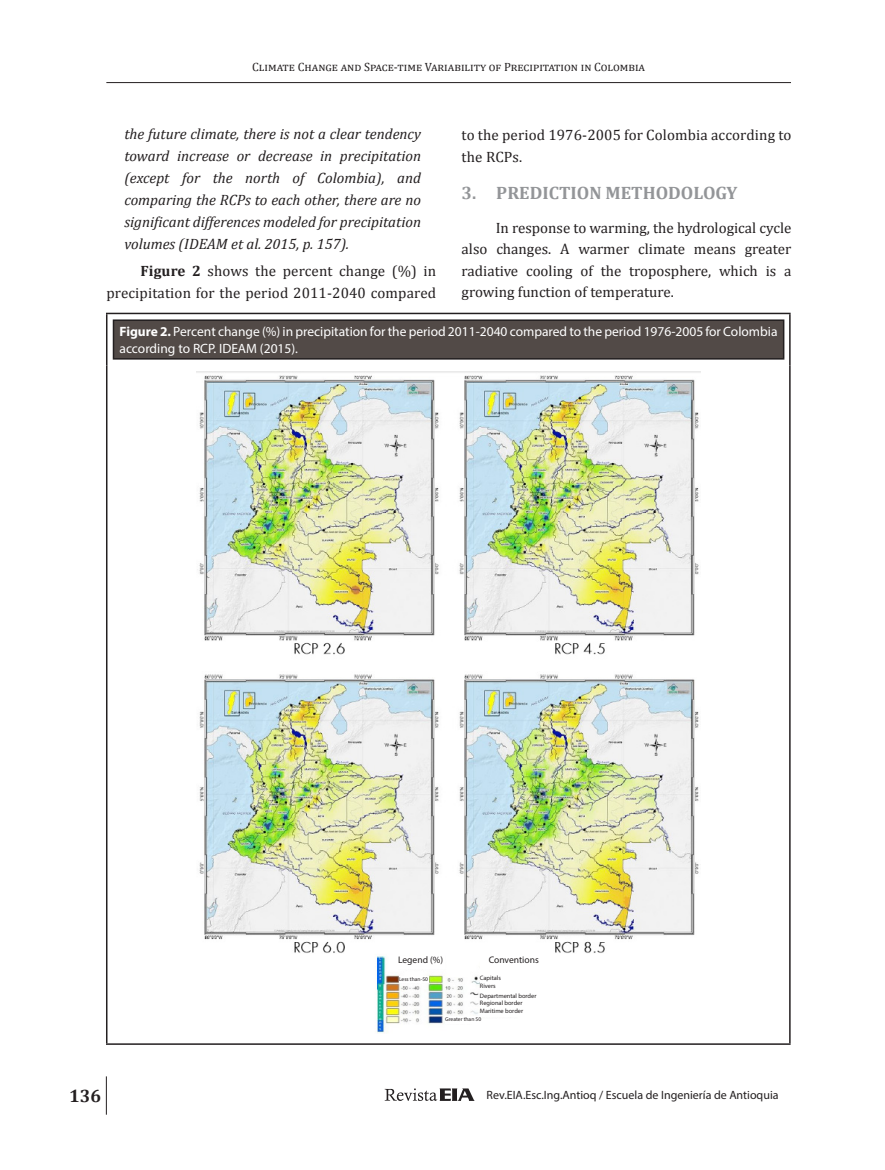
<style>
.page{position:relative;width:885px;height:1170px;background:#fff}
.page>*{position:absolute;margin:0;border:0;box-sizing:border-box;transform-origin:0 0}
.Título_sección{font:700 18px "Cambria";color:#939598}
.t1{font:700 18px "Cambria";color:#231f20}
.Cuerpo_de_texto{font:15px/21.3px "Cambria";letter-spacing:.01em;color:#231f20;text-align:right}
.Cuerpo_de_texto-2{font:italic 15px/22px "Cambria";color:#231f20;text-align:justify}
.Descripción_imagen{font:13.5px/16.5px "Myriad Pro";color:#fff}
.t2{font:12px "Cambria";color:#231f20}
.t3{font:12px "Myriad Pro";color:#231f20}
.t4{font:9.6px "Myriad Pro";color:#231f20}
.t5{font:6.3px/7.6px "Myriad Pro";color:#231f20}
.t6{font:5.55px "Myriad Pro";color:#231f20}
.s1{font-weight:700}
</style>
<div class="page">
<svg style="left:384px;top:1088px;width:90px;height:12px"></svg>
<hr style="left:106px;top:82px;width:684px;height:1px;background:#231f20">
<hr style="left:106px;top:1076px;width:1px;height:38px;background:#231f20">
<hr style="left:106px;top:313px;width:684px;height:1px;background:#231f20">
<hr style="left:106px;top:314px;width:1px;height:51px;background:#231f20">
<hr style="left:789px;top:314px;width:1px;height:51px;background:#231f20">
<hr style="left:106px;top:365px;width:1px;height:678px;background:#231f20">
<hr style="left:789px;top:365px;width:1px;height:678px;background:#231f20">
<hr style="left:106px;top:1043px;width:684px;height:1px;background:#231f20">
<div style="left:113px;top:320px;width:670px;height:39px;background:#524a47"></div>
<hr style="left:113px;top:319px;width:671px;height:2px;background:#231f20">
<hr style="left:113px;top:321px;width:1px;height:37px;background:#231f20">
<hr style="left:782px;top:321px;width:2px;height:37px;background:#231f20">
<hr style="left:113px;top:358px;width:671px;height:1px;background:#231f20">
<img style="left:196px;top:371px;width:504px;height:662px">
<div style="left:399px;top:976px;width:29px;height:6px;background:#fff"></div>
<div style="left:396px;top:956px;width:49px;height:12px;background:#fff"></div>
<div style="left:480px;top:955px;width:67px;height:61px;background:#fff"></div>
<div style="left:445px;top:1016px;width:36px;height:7px;background:#fff"></div>
<p class="t2" style="left:252px;top:59px;width:394px">Climate Change and Space-time Variability of Precipitation in Colombia</p>
<p class="Cuerpo_de_texto-2" style="left:124px;top:122px;width:298px">the future climate, there is not a clear tendency toward increase or decrease in precipitation (except for the north of Colombia), and comparing the RCPs to each other, there are no significant differences modeled for precipitation volumes (IDEAM et al. 2015, p. 157).</p>
<p class="Cuerpo_de_texto" style="left:106px;top:259px;width:331px;line-height:22px"><span class="s1">Figure 2</span> shows the percent change (%) in precipitation for the period 2011-2040 compared</p>
<p class="Cuerpo_de_texto" style="left:461px;top:124px;width:331px;text-align:left">to the period 1976-2005 for Colombia according to the RCPs.</p>
<p class="Título_sección" style="left:461px;top:180px;width:277px">3. PREDICTION METHODOLOGY</p>
<p class="Cuerpo_de_texto" style="left:461px;top:217px;width:331px;text-align:justify;text-indent:34px">In response to warming, the hydrological cycle also changes. A warmer climate means greater radiative cooling of the troposphere, which is a growing function of temperature.</p>
<p class="Descripción_imagen" style="left:119px;top:323px;width:659px"><span class="s1">Figure 2.</span> Percent change (%) in precipitation for the period 2011-2040 compared to the period 1976-2005 for Colombia according to RCP. IDEAM (2015).</p>
<p class="t1" style="left:69px;top:1082px;width:33px">136</p>
<p class="t4" style="left:398px;top:954px;width:47px">Legend (%)</p>
<p class="t4" style="left:488px;top:953px;width:52px">Conventions</p>
<p class="t5" style="left:480px;top:974px;width:23px">Capitals<br>Rivers</p>
<p class="t5" style="left:480px;top:991px;width:58px">Departmental border<br>Regional border<br>Maritime border</p>
<p class="t6" style="left:445px;top:1015px;width:38px">Greater than 50</p>
<p class="t6" style="left:399px;top:975px;width:31px">Less than-50</p>
<p class="t3" style="left:486px;top:1087px;width:293px">Rev.EIA.Esc.Ing.Antioq / Escuela de Ingeniería de Antioquia</p>
</div>
